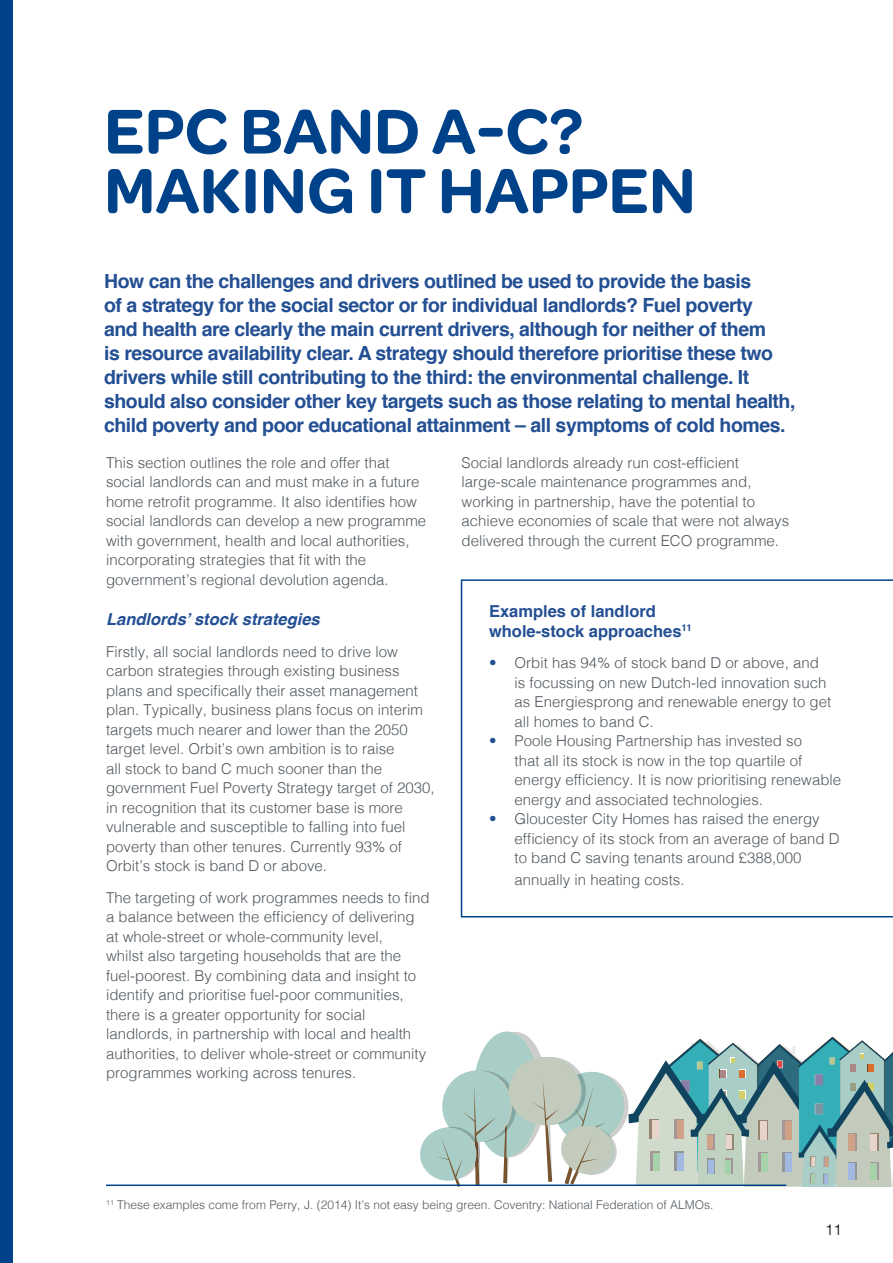
<style>
.page{position:relative;width:893px;height:1263px;background:#fff}
.page>*{position:absolute;margin:0;border:0;box-sizing:border-box;transform-origin:0 0}
.t1{font:600 67.5px/59.4px "Omnes";color:#004289}
.t2{font:700 19.5px/24px "Helvetica";letter-spacing:-.025em;color:#234f93}
.t3{font:700 16.5px/19.5px "Helvetica";color:#234f93}
.t4{font:italic 700 16.5px "Helvetica";color:#234f93}
.t5{font:300 15px/19.5px "Helvetica";color:#51585e}
.t6{font:300 15px "Helvetica";color:#000}
.t7{font:300 12px "Helvetica";color:#51585e}
.s1{color:#234f93}
</style>
<div class="page">
<div style="left:0;top:0;width:12px;height:1263px;background:#004289"></div>
<svg style="left:461px;top:579px;width:432px;height:338px"></svg>
<svg style="left:420px;top:1031px;width:473px;height:156px"></svg>
<hr style="left:106px;top:1184px;width:680px;height:2px;background:#004289">
<h1 class="t1" style="left:104px;top:98px;width:593px">EPC BAND A-C?<br>MAKING IT HAPPEN</h1>
<p class="t2" style="left:104px;top:269px;width:693px">How can the challenges and drivers outlined be used to provide the basis<br>of a strategy for the social sector or for individual landlords? Fuel poverty<br>and health are clearly the main current drivers, although for neither of them<br>is resource availability clear. A strategy should therefore prioritise these two drivers while still contributing to the third: the environmental challenge. It should also consider other key targets such as those relating to mental health, child poverty and poor educational attainment – all symptoms of cold homes.</p>
<p class="t5" style="left:106px;top:452px;width:322px">This section outlines the role and offer that social landlords can and must make in a future home retrofit programme. It also identifies how social landlords can develop a new programme with government, health and local authorities, incorporating strategies that fit with the government’s regional devolution agenda.</p>
<p class="t4" style="left:106px;top:606px;width:215px">Landlords’ stock strategies</p>
<p class="t5" style="left:106px;top:641px;width:330px">Firstly, all social landlords need to drive low carbon strategies through existing business plans and specifically their asset management plan. Typically, business plans focus on interim targets much nearer and lower than the 2050 target level. Orbit’s own ambition is to raise<br>all stock to band C much sooner than the government Fuel Poverty Strategy target of 2030, in recognition that its customer base is more vulnerable and susceptible to falling into fuel poverty than other tenures. Currently 93% of Orbit’s stock is band D or above.</p>
<p class="t5" style="left:106px;top:887px;width:325px">The targeting of work programmes needs to find a balance between the efficiency of delivering at whole-street or whole-community level,<br>whilst also targeting households that are the fuel-poorest. By combining data and insight to identify and prioritise fuel-poor communities, there is a greater opportunity for social landlords, in partnership with local and health authorities, to deliver whole-street or community programmes working across tenures.</p>
<p class="t5" style="left:461px;top:452px;width:329px">Social landlords already run cost-efficient large-scale maintenance programmes and, working in partnership, have the potential to achieve economies of scale that were not always delivered through the current ECO programme.</p>
<p class="t3" style="left:489px;top:602px;width:204px">Examples of landlord whole-stock approaches<sup>11</sup></p>
<p class="t5" style="left:514px;top:652px;width:318px;text-indent:-26px"><span class="s1">•</span> Orbit has 94% of stock band D or above, and is focussing on new Dutch-led innovation such as Energiesprong and renewable energy to get all homes to band C.</p>
<p class="t5" style="left:514px;top:730px;width:328px;text-indent:-26px"><span class="s1">•</span> Poole Housing Partnership has invested so<br>that all its stock is now in the top quartile of energy efficiency. It is now prioritising renewable energy and associated technologies.</p>
<p class="t5" style="left:514px;top:808px;width:327px;text-indent:-26px"><span class="s1">•</span> Gloucester City Homes has raised the energy efficiency of its stock from an average of band D to band C saving tenants around £388,000</p>
<p class="t5" style="left:514px;top:868px;width:172px">annually in heating costs.</p>
<p class="t7" style="left:106px;top:1195px;width:609px"><sup>11</sup> These examples come from Perry, J. (2014) It’s not easy being green. Coventry: National Federation of ALMOs.</p>
<p class="t6" style="left:825px;top:1216px;width:18px">11</p>
</div>
